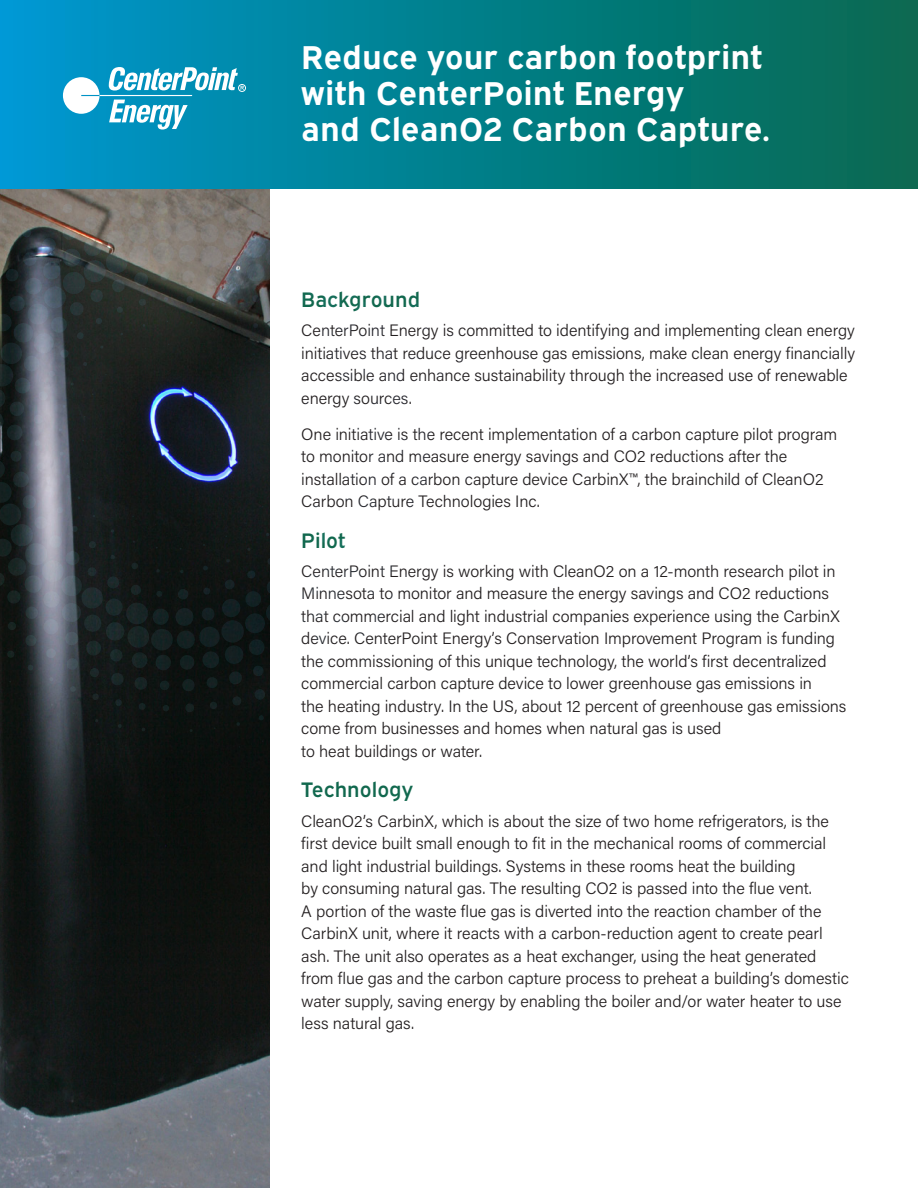
<style>
.page{position:relative;width:918px;height:1188px;background:#fff}
.page>*{position:absolute;margin:0;border:0;box-sizing:border-box;transform-origin:0 0}
.t1{font:700 33px/36px "Expressway Rg";color:#fff}
.t2{font:21px "Expressway Sb";color:#11684e}
.t3{font:300 16.5px/22.5px "Acumin Pro";letter-spacing:-.005em;color:#231f20}
</style>
<div class="page">
<img style="left:0;top:189px;width:270px;height:999px">
<div style="left:0;top:0;width:918px;height:189px;background:linear-gradient(to right,#0098d0,#07694d)"></div>
<div style="left:63px;top:77px;width:37px;height:37px;background:#fff;border-radius:18px"></div>
<div style="left:238px;top:84px;width:8px;height:8px;border:1px solid #fff;border-radius:50%"></div>
<svg style="left:100px;top:67px;width:144px;height:63px"></svg>
<p class="t1" style="left:301px;top:36px;width:470px">Reduce your carbon footprint with CenterPoint Energy<br>and CleanO2 Carbon Capture.</p>
<p class="t2" style="left:301px;top:283px;width:120px">Background</p>
<p class="t3" style="left:301px;top:319px;width:555px">CenterPoint Energy is committed to identifying and implementing clean energy initiatives that reduce greenhouse gas emissions, make clean energy financially accessible and enhance sustainability through the increased use of renewable energy sources.</p>
<p class="t3" style="left:301px;top:422px;width:538px">One initiative is the recent implementation of a carbon capture pilot program to monitor and measure energy savings and CO2 reductions after the installation of a carbon capture device CarbinX™, the brainchild of CleanO2<br>Carbon Capture Technologies Inc.</p>
<p class="t2" style="left:301px;top:524px;width:46px">Pilot</p>
<p class="t3" style="left:301px;top:559px;width:547px">CenterPoint Energy is working with CleanO2 on a 12-month research pilot in Minnesota to monitor and measure the energy savings and CO2 reductions that commercial and light industrial companies experience using the CarbinX device. CenterPoint Energy’s Conservation Improvement Program is funding the commissioning of this unique technology, the world’s first decentralized commercial carbon capture device to lower greenhouse gas emissions in<br>the heating industry. In the US, about 12 percent of greenhouse gas emissions come from businesses and homes when natural gas is used<br>to heat buildings or water.</p>
<p class="t2" style="left:301px;top:774px;width:114px">Technology</p>
<p class="t3" style="left:301px;top:809px;width:549px">CleanO2’s CarbinX, which is about the size of two home refrigerators, is the first device built small enough to fit in the mechanical rooms of commercial and light industrial buildings. Systems in these rooms heat the building<br>by consuming natural gas. The resulting CO2 is passed into the flue vent.<br>A portion of the waste flue gas is diverted into the reaction chamber of the CarbinX unit, where it reacts with a carbon-reduction agent to create pearl ash. The unit also operates as a heat exchanger, using the heat generated from flue gas and the carbon capture process to preheat a building’s domestic water supply, saving energy by enabling the boiler and/or water heater to use less natural gas.</p>
</div>
